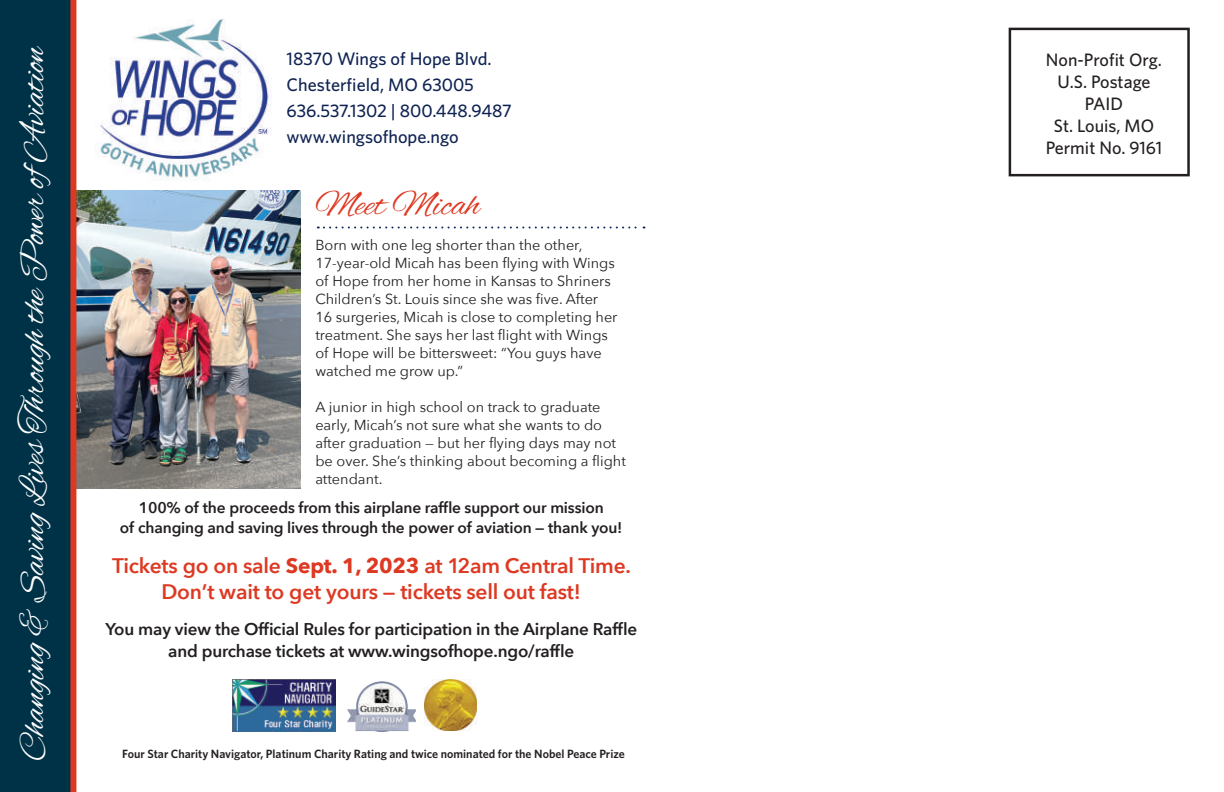
<style>
.page{position:relative;width:1224px;height:792px;background:#fff}
.page>*{position:absolute;margin:0;border:0;box-sizing:border-box;transform-origin:0 0}
.t1{font:36px "Alex Brush";color:#fff}
.t2{font:36px "Alex Brush";color:#dd3922}
.t3{font:600 21px/26px "Avenir Next";letter-spacing:-.01em;color:#dd3922;text-align:center}
.t4{font:500 18.2px/26px "Whitney";color:#0f2352}
.t5{font:500 18px/22px "Whitney";color:#231f20;text-align:center}
.t6{font:600 17px/22px "Avenir Next";letter-spacing:-.01em;color:#231f20;text-align:center}
.t7{font:600 15.6px/20px "Avenir Next";letter-spacing:-.01em;color:#231f20;text-align:center}
.t8{font:14.4px/18px "Avenir Next";color:#231f20}
.t9{font:600 12px "Whitney";color:#231f20}
.s1{font-weight:700}
</style>
<div class="page">
<img style="left:76px;top:191px;width:225px;height:297px">
<div style="left:0;top:0;width:74px;height:792px;background:#003247"></div>
<img style="left:95px;top:19px;width:176px;height:162px">
<div style="left:1009px;top:28px;width:181px;height:148px;border:2px solid #231f20"></div>
<div style="left:70px;top:0;width:6px;height:792px;background:#dd3922"></div>
<img style="left:347px;top:681px;width:68px;height:50px">
<img style="left:425px;top:680px;width:51px;height:51px">
<svg style="left:318px;top:227px;width:327px;height:2px"></svg>
<img style="left:232px;top:679px;width:104px;height:52px">
<h1 class="t1" style="left:13px;top:761px;width:718px;rotate:-90deg">Changing &amp; Saving Lives Through the Power ofAviation</h1>
<p class="t5" style="left:1046px;top:49px;width:118px">Non-Profit Org.<br>U.S. Postage<br>PAID<br>St. Louis, MO<br>Permit No. 9161</p>
<p class="t4" style="left:287px;top:45px;width:227px">18370 Wings of Hope Blvd.<br>Chesterfield, MO 63005<br>636.537.1302 | 800.448.9487 www.wingsofhope.ngo</p>
<h1 class="t2" style="left:315px;top:184px;width:166px">Meet Micah</h1>
<p class="t8" style="left:315px;top:236px;width:304px">Born with one leg shorter than the other, 17-year-old Micah has been flying with Wings of Hope from her home in Kansas to Shriners Children’s St. Louis since she was five. After 16 surgeries, Micah is close to completing her treatment. She says her last flight with Wings of Hope will be bittersweet: “You guys have watched me grow up.”</p>
<p class="t8" style="left:315px;top:397px;width:312px">A junior in high school on track to graduate early, Micah’s not sure what she wants to do after graduation — but her flying days may not be over. She’s thinking about becoming a flight attendant.</p>
<p class="t7" style="left:120px;top:497px;width:504px">100% of the proceeds from this airplane raffle support our mission<br>of changing and saving lives through the power of aviation — thank you!</p>
<h2 class="t3" style="left:112px;top:552px;width:520px">Tickets go on sale <span class="s1">Sept. 1, 2023</span> at 12am Central Time.<br>Don’t wait to get yours — tickets sell out fast!</h2>
<p class="t6" style="left:105px;top:617px;width:533px">You may view the Official Rules for participation in the Airplane Raffle and purchase tickets at www.wingsofhope.ngo/raffle</p>
<p class="t9" style="left:122px;top:747px;width:504px">Four Star Charity Navigator, Platinum Charity Rating and twice nominated for the Nobel Peace Prize</p>
</div>
